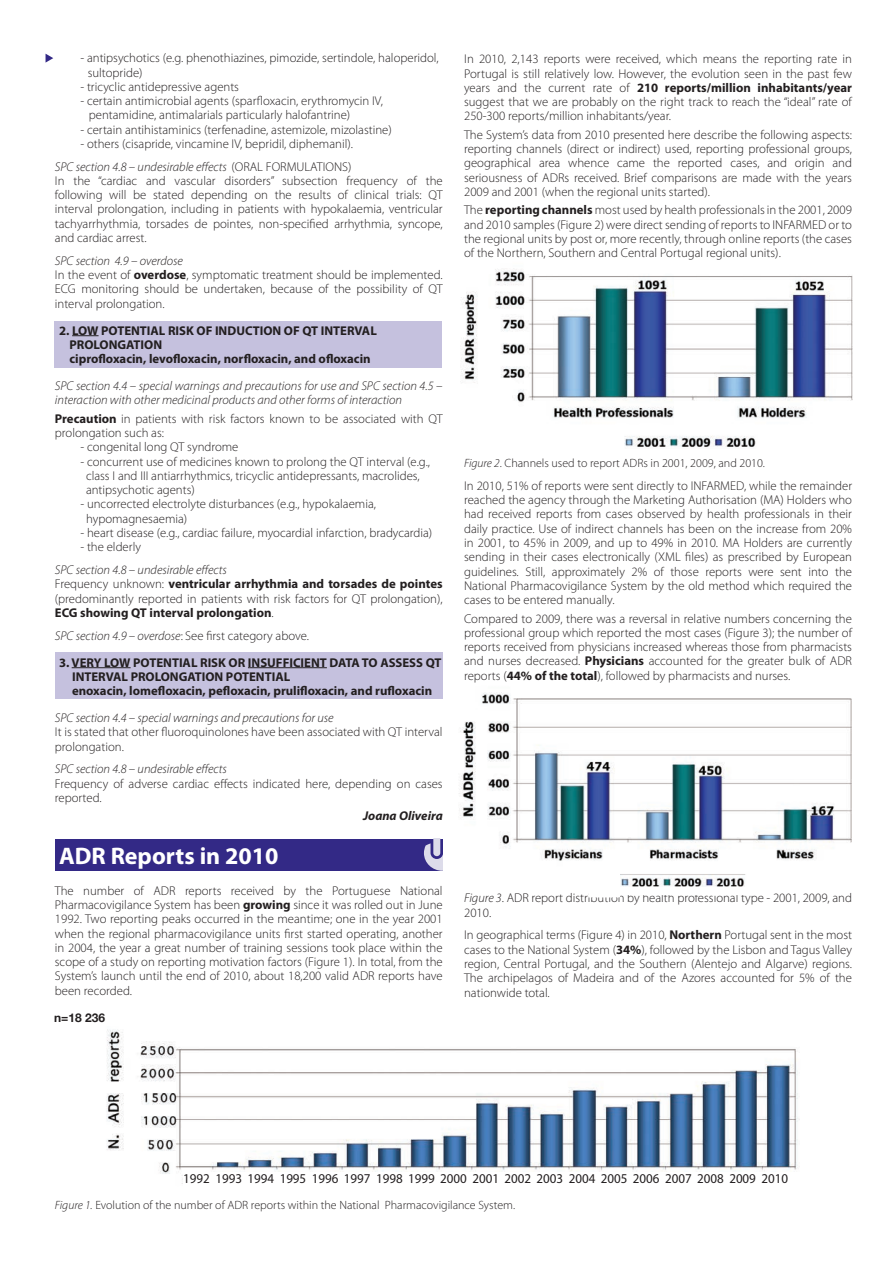
<style>
.page{position:relative;width:894px;height:1264px;background:#fff}
.page>*{position:absolute;margin:0;border:0;box-sizing:border-box;transform-origin:0 0}
.t1{font:700 24px "Myriad Pro";color:#fff}
.t2{font:13.5px "Myriad Pro";color:#231f20;scale:.96 1}
.t3{font:300 12.75px/14.2px "Myriad Pro";color:#231f20}
.t4{font:700 12.75px/14.2px "Myriad Pro";color:#231f20}
.t5{font:italic 300 12.75px/14.2px "Myriad Pro";color:#231f20}
.t6{font:italic 700 12.75px "Myriad Pro";color:#231f20}
.t7{font:300 12px "Myriad Pro";color:#231f20}
.t8{font:700 12px "Helvetica Neue";color:#231f20}
.s1{font-style:italic}
.s2{font-weight:700}
</style>
<div class="page">
<div style="left:55px;top:652px;width:387px;height:46px;background:#c5c1de"></div>
<div style="left:54px;top:320px;width:387px;height:47px;background:#c5c1de"></div>
<div style="left:55px;top:838px;width:387px;height:32px;background:#332986"></div>
<img style="left:459px;top:692px;width:393px;height:194px">
<img style="left:461px;top:269px;width:392px;height:178px">
<img style="left:106px;top:1029px;width:694px;height:155px">
<svg style="left:72px;top:335px;width:26px;height:1px"></svg>
<hr style="left:72px;top:667px;width:59px;height:1px;background:#231f20">
<hr style="left:248px;top:667px;width:79px;height:1px;background:#231f20">
<div style="left:183px;top:1172px;width:618px;height:14px;background:#fff"></div>
<svg style="left:424px;top:838px;width:18px;height:32px"></svg>
<div style="left:613px;top:427px;width:153px;height:8px;background:#fff"></div>
<div style="left:592px;top:427px;width:32px;height:30px;background:#fff"></div>
<div style="left:756px;top:427px;width:31px;height:30px;background:#fff"></div>
<div style="left:607px;top:865px;width:154px;height:8px;background:#fff"></div>
<div style="left:745px;top:861px;width:31px;height:31px;background:#fff"></div>
<div style="left:588px;top:867px;width:32px;height:30px;background:#fff"></div>
<svg style="left:45px;top:54px;width:8px;height:9px"></svg>
<p class="t3" style="left:88px;top:51px;width:352px;text-indent:-7px">- antipsychotics (e.g. phenothiazines, pimozide, sertindole, haloperidol, sultopride)</p>
<p class="t3" style="left:80px;top:79px;width:160px">- tricyclic antidepressive agents</p>
<p class="t3" style="left:89px;top:93px;width:296px;text-indent:-8px">- certain antimicrobial agents (sparfloxacin, erythromycin IV, pentamidine, antimalarials particularly halofantrine)</p>
<p class="t3" style="left:80px;top:122px;width:313px">- certain antihistaminics (terfenadine, astemizole, mizolastine)</p>
<p class="t3" style="left:55px;top:132px;width:299px;line-height:22.8px;text-align:right">- others (cisapride, vincamine IV, bepridil, diphemanil).<br><span class="s1">SPC section 4.8 – undesirable effects</span> (ORAL FORMULATIONS)</p>
<p class="t3" style="left:55px;top:173px;width:389px;text-align:justify">In the “cardiac and vascular disorders” subsection frequency of the following will be stated depending on the results of clinical trials: QT interval prolongation, including in patients with hypokalaemia, ventricular tachyarrhythmia, torsades de pointes, non-specified arrhythmia, syncope, and cardiac arrest.</p>
<p class="t3" style="left:55px;top:253px;width:389px"><span class="s1">SPC section 4.9 – overdose<br></span>In the event of <span class="s2">overdose</span>, symptomatic treatment should be implemented.<br>ECG monitoring should be undertaken, because of the possibility of QT interval prolongation.</p>
<p class="t4" style="left:69px;top:322px;width:309px;text-indent:-10px">2. LOW POTENTIAL RISK OF INDUCTION OF QT INTERVAL<br>PROLONGATION<br>ciprofloxacin, levofloxacin, norfloxacin, and ofloxacin</p>
<p class="t5" style="left:55px;top:378px;width:389px">SPC section 4.4 – special warnings and precautions for use and SPC section 4.5 – interaction with other medicinal products and other forms of interaction</p>
<p class="t3" style="left:55px;top:411px;width:389px"><span class="s2">Precaution</span> in patients with risk factors known to be associated with QT prolongation such as:</p>
<p class="t3" style="left:80px;top:440px;width:159px">- congenital long QT syndrome</p>
<p class="t3" style="left:86px;top:454px;width:345px;text-indent:-6px">- concurrent use of medicines known to prolong the QT interval (e.g., class I and III antiarrhythmics, tricyclic antidepressants, macrolides, antipsychotic agents)</p>
<p class="t3" style="left:86px;top:497px;width:291px;text-indent:-6px">- uncorrected electrolyte disturbances (e.g., hypokalaemia, hypomagnesaemia)</p>
<p class="t3" style="left:80px;top:525px;width:353px">- heart disease (e.g., cardiac failure, myocardial infarction, bradycardia)</p>
<p class="t3" style="left:80px;top:539px;width:62px">- the elderly</p>
<p class="t3" style="left:55px;top:562px;width:389px"><span class="s1">SPC section 4.8 – undesirable effects<br></span>Frequency unknown: <span class="s2">ventricular arrhythmia and torsades de pointes </span>(predominantly reported in patients with risk factors for QT prolongation), <span class="s2">ECG showing QT interval prolongation</span>.</p>
<p class="t3" style="left:55px;top:628px;width:256px"><span class="s1">SPC section 4.9 – overdose</span>: See first category above.</p>
<p class="t4" style="left:72px;top:654px;width:371px;text-indent:-13px">3. VERY LOW POTENTIAL RISK OR INSUFFICIENT DATA TO ASSESS QT<br>INTERVAL PROLONGATION POTENTIAL<br>enoxacin, lomefloxacin, pefloxacin, prulifloxacin, and rufloxacin</p>
<p class="t5" style="left:55px;top:710px;width:280px">SPC section 4.4 – special warnings and precautions for use</p>
<p class="t3" style="left:55px;top:724px;width:389px">It is stated that other fluoroquinolones have been associated with QT interval prolongation.</p>
<p class="t5" style="left:55px;top:761px;width:173px">SPC section 4.8 – undesirable effects</p>
<p class="t3" style="left:55px;top:776px;width:389px">Frequency of adverse cardiac effects indicated here, depending on cases reported.</p>
<p class="t6" style="left:363px;top:807px;width:81px">Joana Oliveira</p>
<h1 class="t1" style="left:59px;top:839px;width:221px">ADR Reports in 2010</h1>
<p class="t3" style="left:55px;top:883px;width:389px;text-align:justify">The number of ADR reports received by the Portuguese National Pharmacovigilance System has been <span class="s2">growing</span> since it was rolled out in June 1992. Two reporting peaks occurred in the meantime; one in the year 2001 when the regional pharmacovigilance units first started operating, another in 2004, the year a great number of training sessions took place within the scope of a study on reporting motivation factors (Figure 1). In total, from the System’s launch until the end of 2010, about 18,200 valid ADR reports have been recorded.</p>
<p class="t8" style="left:54px;top:1010px;width:53px">n=18 236</p>
<p class="t3" style="left:464px;top:52px;width:389px;text-align:justify">In 2010, 2,143 reports were received, which means the reporting rate in Portugal is still relatively low. However, the evolution seen in the past few years and the current rate of <span class="s2">210 reports/million inhabitants/year </span>suggest that we are probably on the right track to reach the “ideal” rate of 250-300 reports/million inhabitants/year.</p>
<p class="t3" style="left:464px;top:127px;width:389px;text-align:justify">The System’s data from 2010 presented here describe the following aspects: reporting channels (direct or indirect) used, reporting professional groups, geographical area whence came the reported cases, and origin and seriousness of ADRs received. Brief comparisons are made with the years 2009 and 2001 (when the regional units started).</p>
<p class="t3" style="left:464px;top:203px;width:389px;text-align:justify">The <span class="s2">reporting channels</span> most used by health professionals in the 2001, 2009 and 2010 samples (Figure 2) were direct sending of reports to INFARMED or to the regional units by post or, more recently, through online reports (the cases of the Northern, Southern and Central Portugal regional units).</p>
<p class="t7" style="left:464px;top:456px;width:302px"><span class="s1">Figure 2</span>. Channels used to report ADRs in 2001, 2009, and 2010.</p>
<p class="t3" style="left:464px;top:478px;width:389px;text-align:justify">In 2010, 51% of reports were sent directly to INFARMED, while the remainder reached the agency through the Marketing Authorisation (MA) Holders who had received reports from cases observed by health professionals in their daily practice. Use of indirect channels has been on the increase from 20% in 2001, to 45% in 2009, and up to 49% in 2010. MA Holders are currently sending in their cases electronically (XML files) as prescribed by European guidelines. Still, approximately 2% of those reports were sent into the National Pharmacovigilance System by the old method which required the cases to be entered manually.</p>
<p class="t3" style="left:464px;top:611px;width:389px;text-align:justify">Compared to 2009, there was a reversal in relative numbers concerning the professional group which reported the most cases (Figure 3); the number of reports received from physicians increased whereas those from pharmacists and nurses decreased. <span class="s2">Physicians</span> accounted for the greater bulk of ADR reports (<span class="s2">44% of the total</span>), followed by pharmacists and nurses.</p>
<p class="t3" style="left:464px;top:890px;width:389px"><span class="s1">Figure 3</span>. ADR report distribution by health professional type - 2001, 2009, and<br>2010.</p>
<p class="t3" style="left:464px;top:927px;width:389px;text-align:justify">In geographical terms (Figure 4) in 2010, <span class="s2">Northern</span> Portugal sent in the most cases to the National System (<span class="s2">34%</span>), followed by the Lisbon and Tagus Valley region, Central Portugal, and the Southern (Alentejo and Algarve) regions.<br>The archipelagos of Madeira and of the Azores accounted for 5% of the nationwide total.</p>
<p class="t2" style="left:183px;top:1169px;width:631px">1992 1993 1994 1995 1996 1997 1998 1999 2000 2001 2002 2003 2004 2005 2006 2007 2008 2009 2010</p>
<p class="t7" style="left:55px;top:1197px;width:461px"><span class="s1">Figure 1.</span> Evolution of the number of ADR reports within the National Pharmacovigilance System.</p>
</div>
